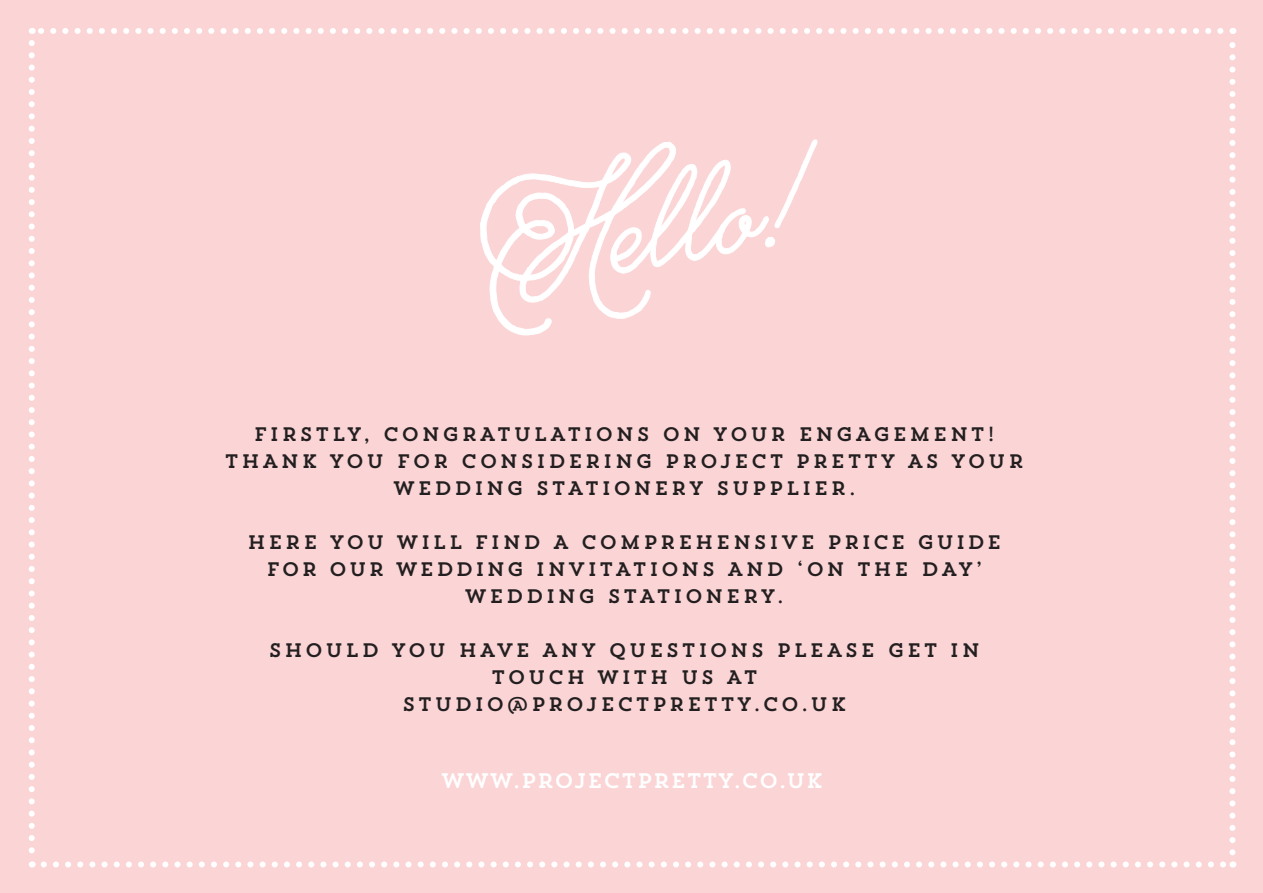
<style>
.page{position:relative;width:1263px;height:893px;background:#fbd5d6}
.page>*{position:absolute;margin:0;border:0;box-sizing:border-box;transform-origin:0 0}
.t1{font:148.8px "Melany Lane";color:#fff}
.t2{font:21px "Trend Slab One";color:#fff}
.t3{font:19.5px/27px "Trend Slab One";letter-spacing:.1em;color:#231f20;text-align:center}
</style>
<div class="page">
<svg style="left:44px;top:861px;width:1182px;height:6px"></svg>
<svg style="left:29px;top:43px;width:6px;height:824px"></svg>
<svg style="left:1229px;top:28px;width:6px;height:824px"></svg>
<svg style="left:32px;top:28px;width:1188px;height:6px"></svg>
<svg style="left:480px;top:139px;width:338px;height:197px"></svg>
<p class="t1" style="left:465px;top:159px;width:317px;rotate:-10deg">Hello!</p>
<p class="t3" style="left:225px;top:420px;width:801px">FIRSTLY, CONGRATULATIONS ON YOUR ENGAGEMENT!<br>THANK YOU FOR CONSIDERING PROJECT PRETTY AS YOUR<br>WEDDING STATIONERY SUPPLIER.</p>
<p class="t3" style="left:247px;top:528px;width:756px">HERE YOU WILL FIND A COMPREHENSIVE PRICE GUIDE<br>FOR OUR WEDDING INVITATIONS AND ‘ON THE DAY’<br>WEDDING STATIONERY.</p>
<p class="t3" style="left:268px;top:636px;width:714px">SHOULD YOU HAVE ANY QUESTIONS PLEASE GET IN<br>TOUCH WITH US AT<br>STUDIO@PROJECTPRETTY.CO.UK</p>
<p class="t2" style="left:441px;top:767px;width:384px">WWW.PROJECTPRETTY.CO.UK</p>
</div>
